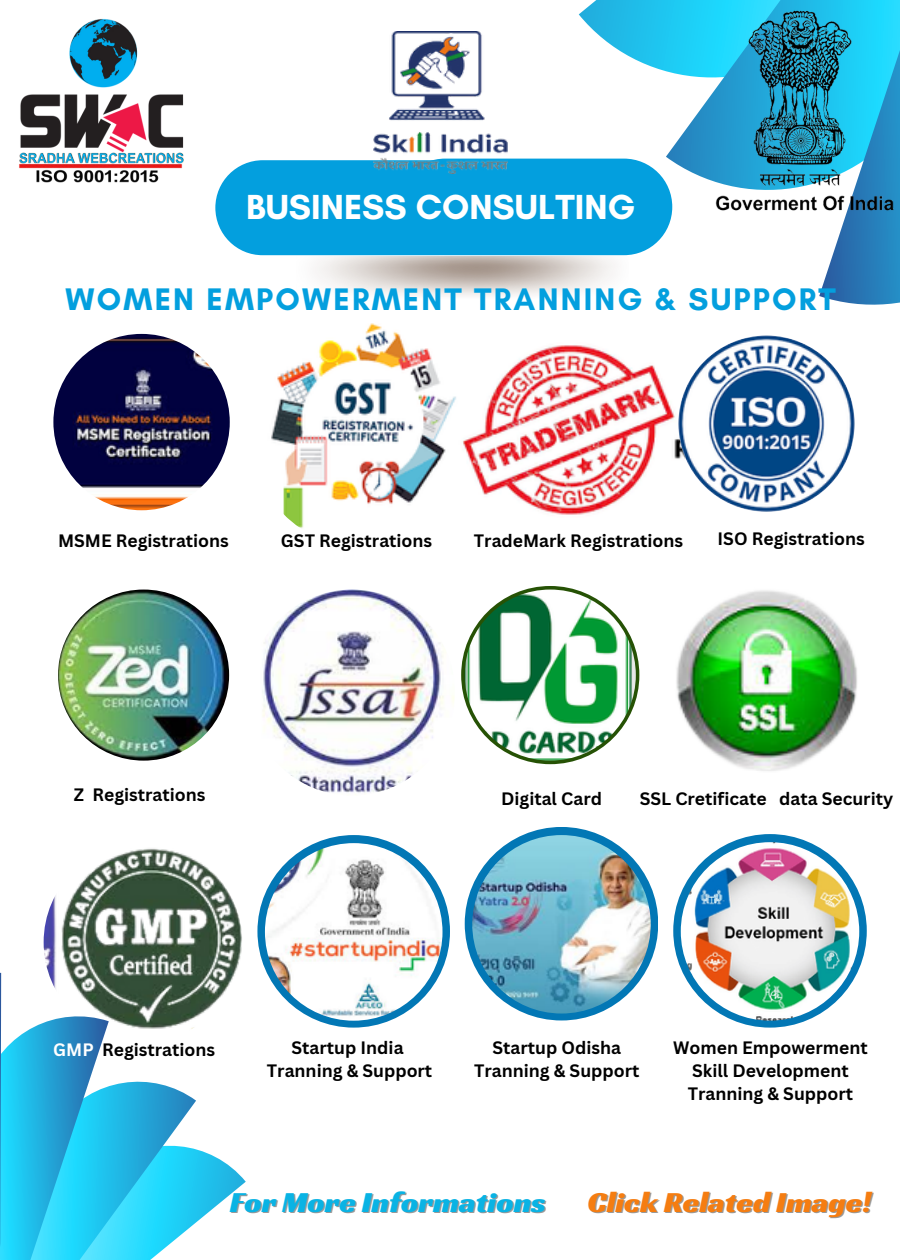
<style>
.page{position:relative;width:900px;height:1260px;background:#fff}
.page>*{position:absolute;margin:0;border:0;box-sizing:border-box;transform-origin:0 0}
.t1{font:700 35.5px "Glacial Indifference";color:#fff}
.t2{font:700 31.75px "Glacial Indifference";letter-spacing:.07em;color:#039fde}
.t3{font:30.25px "Racing Sans One";color:#09b3e4}
.t4{font:30.25px "Racing Sans One";color:#f57d11}
.t5{font:700 17.5px "Canva Sans";color:#000}
.s1{color:#fff}
</style>
<div class="page">
<svg style="left:579px;top:0;width:321px;height:305px"></svg>
<svg style="left:0;top:973px;width:246px;height:287px"></svg>
<img style="left:317px;top:256px;width:311px;height:45px">
<div style="left:215px;top:160px;width:270px;height:95px;background:#039fde;border-radius:48px"></div>
<div style="left:397px;top:159px;width:275px;height:96px;background:#039fde;border-radius:48px"></div>
<img style="left:53px;top:334px;width:177px;height:176px;border-radius:50%">
<img style="left:249px;top:311px;width:237px;height:238px;border-radius:50%">
<img style="left:455px;top:311px;width:238px;height:238px;border-radius:50%">
<img style="left:678px;top:335px;width:177px;height:177px;border-radius:50%">
<img style="left:58px;top:590px;width:171px;height:171px;border-radius:50%">
<img style="left:249px;top:590px;width:206px;height:205px;border-radius:50%">
<svg style="left:461px;top:586px;width:178px;height:178px"></svg>
<img style="left:465px;top:590px;width:171px;height:171px;border-radius:50%">
<img style="left:590px;top:516px;width:267px;height:353px">
<img style="left:44px;top:843px;width:198px;height:199px;border-radius:50%">
<div style="left:257px;top:835px;width:193px;height:193px;background:#0277b5;border-radius:50%"></div>
<img style="left:265px;top:843px;width:178px;height:178px;border-radius:50%">
<div style="left:465px;top:827px;width:193px;height:193px;background:#0277b5;border-radius:50%"></div>
<img style="left:472px;top:835px;width:179px;height:179px;border-radius:50%">
<div style="left:673px;top:834px;width:194px;height:194px;background:#0277b5;border-radius:50%"></div>
<img style="left:681px;top:842px;width:178px;height:179px;border-radius:50%">
<img style="left:374px;top:31px;width:133px;height:143px">
<img style="left:693px;top:0;width:207px;height:225px">
<img style="left:19px;top:18px;width:165px;height:165px">
<p class="t1" style="left:246px;top:185px;width:391px">BUSINESS CONSULTING</p>
<p class="t2" style="left:66px;top:279px;width:772px">WOMEN EMPOWERMENT TRANNING &amp; SUPPORT</p>
<p class="t5" style="left:58px;top:528px;width:172px">MSME Registrations</p>
<p class="t5" style="left:281px;top:528px;width:153px">GST Registrations</p>
<p class="t5" style="left:474px;top:528px;width:211px">TradeMark Registrations</p>
<p class="t5" style="left:718px;top:526px;width:149px">ISO Registrations</p>
<p class="t5" style="left:74px;top:783px;width:133px">Z Registrations</p>
<p class="t5" style="left:501px;top:786px;width:102px">Digital Card</p>
<p class="t5" style="left:640px;top:786px;width:255px">SSL Cretificate data Security</p>
<p class="t5" style="left:53px;top:1037px;width:164px"><span class="s1">GMP</span> Registrations</p>
<p class="t5" style="left:292px;top:1035px;width:114px">Startup India</p>
<p class="t5" style="left:267px;top:1058px;width:167px">Tranning &amp; Support</p>
<p class="t5" style="left:493px;top:1035px;width:130px">Startup Odisha</p>
<p class="t5" style="left:474px;top:1058px;width:167px">Tranning &amp; Support</p>
<p class="t5" style="left:673px;top:1035px;width:196px">Women Empowerment</p>
<p class="t5" style="left:692px;top:1058px;width:158px">Skill Development</p>
<p class="t5" style="left:688px;top:1082px;width:167px">Tranning &amp; Support</p>
<p class="t3" style="left:230px;top:1183px;width:318px">For More Informations</p>
<p class="t4" style="left:587px;top:1183px;width:285px">Click Related Image!</p>
</div>
